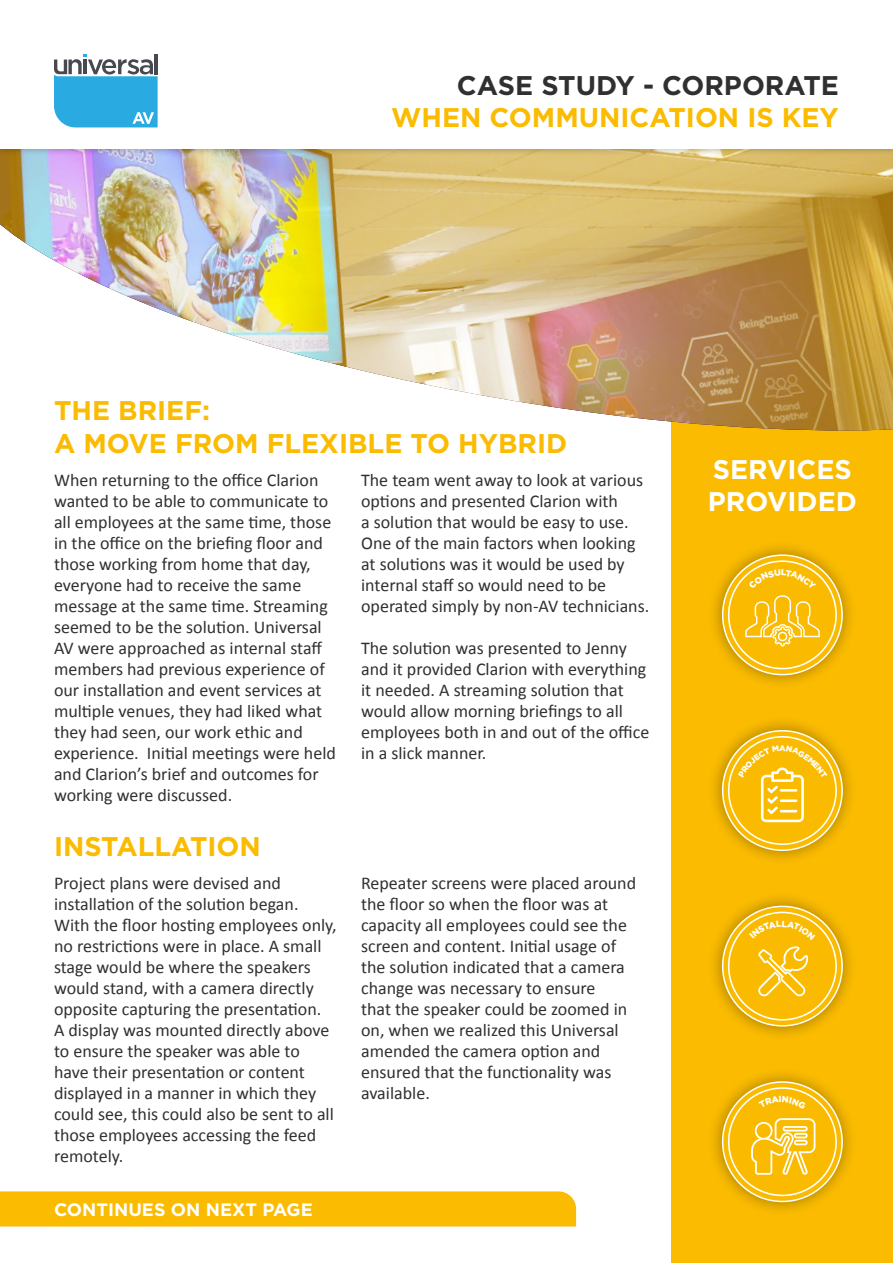
<style>
.page{position:relative;width:893px;height:1263px;background:#fff}
.page>*{position:absolute;margin:0;border:0;box-sizing:border-box;transform-origin:0 0}
.t1{font:700 27px/32.4px "Gotham";color:#fabb00}
.t2{font:700 27px "Gotham";color:#2f302f}
.t3{font:700 27px/32.4px "Gotham";color:#fff}
.t4{font:18px/21px "Calibri";color:#2f302f}
.t5{font:700 18px "Gotham";color:#fff}
</style>
<div class="page">
<div style="left:672px;top:277px;width:221px;height:986px;background:#fabb00"></div>
<img style="left:0;top:156px;width:893px;height:274px">
<div style="left:708px;top:540px;width:150px;height:150px;background:#000;opacity:.29"></div>
<svg style="left:723px;top:555px;width:119px;height:120px"></svg>
<div style="left:722px;top:554px;width:121px;height:121px;border:2px solid #fff;border-radius:50%"></div>
<div style="left:708px;top:1067px;width:150px;height:150px;background:#000;opacity:.29"></div>
<svg style="left:723px;top:1082px;width:119px;height:119px"></svg>
<div style="left:722px;top:1081px;width:121px;height:121px;border:2px solid #fff;border-radius:50%"></div>
<div style="left:708px;top:891px;width:150px;height:150px;background:#000;opacity:.29"></div>
<svg style="left:723px;top:906px;width:119px;height:120px"></svg>
<div style="left:722px;top:906px;width:121px;height:120px;border:2px solid #fff;border-radius:50%"></div>
<div style="left:708px;top:716px;width:150px;height:150px;background:#000;opacity:.29"></div>
<svg style="left:723px;top:731px;width:119px;height:119px"></svg>
<div style="left:722px;top:730px;width:121px;height:121px;border:2px solid #fff;border-radius:50%"></div>
<div style="left:0;top:0;width:893px;height:156px;background:#000;opacity:.29"></div>
<div style="left:0;top:0;width:893px;height:148px;background:#fff"></div>
<svg style="left:54px;top:54px;width:104px;height:73px"></svg>
<div style="left:0;top:1191px;width:576px;height:35px;background:#fabb00"></div>
<svg style="left:728px;top:560px;width:109px;height:109px"></svg>
<svg style="left:728px;top:1087px;width:109px;height:109px"></svg>
<svg style="left:728px;top:912px;width:109px;height:108px"></svg>
<svg style="left:728px;top:736px;width:109px;height:109px"></svg>
<h1 class="t2" style="left:457px;top:68px;width:383px">CASE STUDY - CORPORATE</h1>
<h1 class="t1" style="left:391px;top:102px;width:449px">WHEN COMMUNICATION IS KEY</h1>
<h1 class="t1" style="left:54px;top:394px;width:515px">THE BRIEF:<br>A MOVE FROM FLEXIBLE TO HYBRID</h1>
<p class="t4" style="left:54px;top:468px;width:283px">When returning to the office Clarion wanted to be able to communicate to all employees at the same time, those in the office on the briefing floor and those working from home that day, everyone had to receive the same message at the same time. Streaming seemed to be the solution. Universal AV were approached as internal staff members had previous experience of our installation and event services at multiple venues, they had liked what they had seen, our work ethic and experience. Initial meetings were held and Clarion’s brief and outcomes for working were discussed.</p>
<p class="t4" style="left:361px;top:468px;width:290px">The team went away to look at various options and presented Clarion with<br>a solution that would be easy to use.<br>One of the main factors when looking at solutions was it would be used by internal staff so would need to be operated simply by non-AV technicians.</p>
<p class="t4" style="left:361px;top:636px;width:290px">The solution was presented to Jenny and it provided Clarion with everything it needed. A streaming solution that would allow morning briefings to all employees both in and out of the office in a slick manner.</p>
<h1 class="t1" style="left:54px;top:830px;width:208px">INSTALLATION</h1>
<p class="t4" style="left:54px;top:871px;width:284px">Project plans were devised and installation of the solution began.<br>With the floor hosting employees only, no restrictions were in place. A small stage would be where the speakers would stand, with a camera directly opposite capturing the presentation.<br>A display was mounted directly above to ensure the speaker was able to have their presentation or content displayed in a manner in which they could see, this could also be sent to all those employees accessing the feed remotely.</p>
<p class="t4" style="left:361px;top:871px;width:277px">Repeater screens were placed around the floor so when the floor was at capacity all employees could see the screen and content. Initial usage of the solution indicated that a camera change was necessary to ensure<br>that the speaker could be zoomed in on, when we realized this Universal amended the camera option and ensured that the functionality was available.</p>
<p class="t5" style="left:54px;top:1198px;width:260px">CONTINUES ON NEXT PAGE</p>
<h1 class="t3" style="left:708px;top:453px;width:150px">SERVICES<br>PROVIDED</h1>
</div>
